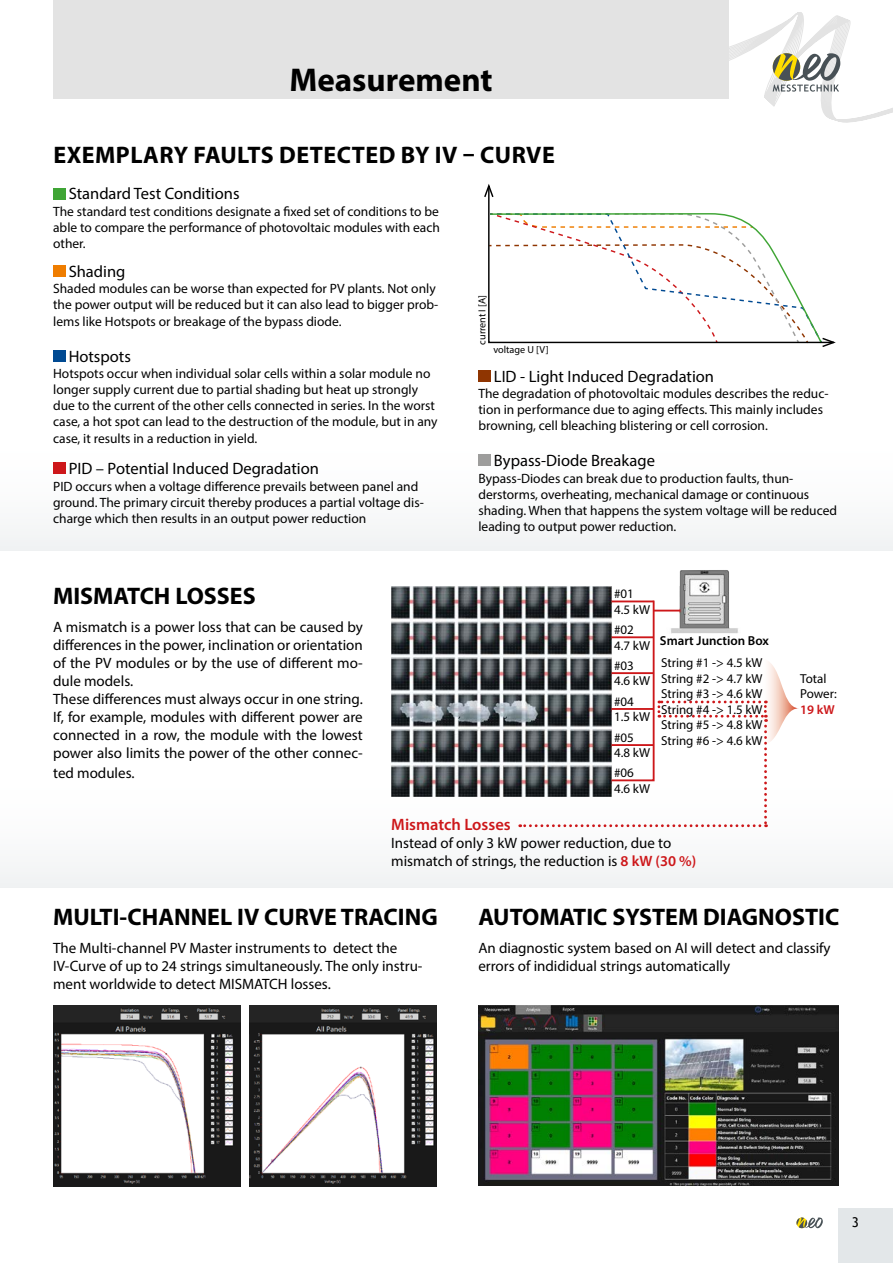
<style>
.page{position:relative;width:893px;height:1263px;background:#fff}
.page>*{position:absolute;margin:0;border:0;box-sizing:border-box;transform-origin:0 0}
.t1{font:700 33px "Myriad Pro";color:#000}
.t2{font:700 24px "Myriad Pro";color:#000}
.t3{font:700 24px "Myriad Pro";letter-spacing:.02em;color:#000}
.t4{font:16.5px "Myriad Pro";color:#000}
.t5{font:600 16.5px "Myriad Pro";color:#cd171a}
.t6{font:15px/18px "Myriad Pro";color:#000}
.t7{font:13.5px/16.2px "Myriad Pro";color:#000}
.t8{font:13.5px "Trebuchet MS";color:#000}
.t9{font:13.05px/15.6px "Myriad Pro";color:#000}
.t10{font:600 13.05px "Myriad Pro";color:#000}
.t11{font:600 13.05px "Myriad Pro";color:#cd171a}
.t12{font:10.2px "Myriad Pro";color:#000}
.s1{font-weight:600;color:#cd171a}
</style>
<div class="page">
<svg style="left:729px;top:12px;width:164px;height:111px"></svg>
<svg style="left:773px;top:53px;width:67px;height:39px"></svg>
<div style="left:53px;top:0;width:676px;height:99px;background:#e3e3e3"></div>
<div style="left:839px;top:1209px;width:54px;height:54px;background:#e3e7e9"></div>
<svg style="left:796px;top:1217px;width:27px;height:11px"></svg>
<div style="left:0;top:765px;width:893px;height:122px;background:#fafafb"></div>
<div style="left:0;top:428px;width:893px;height:122px;background:#fbfcfc"></div>
<img style="left:391px;top:570px;width:338px;height:227px">
<img style="left:249px;top:1006px;width:188px;height:180px">
<img style="left:53px;top:1006px;width:188px;height:180px">
<img style="left:479px;top:1006px;width:360px;height:180px">
<div style="left:53px;top:188px;width:12px;height:11px;background:#3fa535"></div>
<div style="left:53px;top:265px;width:12px;height:12px;background:#ef7d00"></div>
<div style="left:53px;top:350px;width:12px;height:11px;background:#004a92"></div>
<div style="left:53px;top:463px;width:12px;height:11px;background:#cd171a"></div>
<div style="left:478px;top:370px;width:12px;height:12px;background:#8f3501"></div>
<div style="left:478px;top:455px;width:12px;height:11px;background:#9d9d9c"></div>
<svg style="left:484px;top:184px;width:10px;height:15px"></svg>
<svg style="left:488px;top:212px;width:348px;height:135px"></svg>
<svg style="left:520px;top:599px;width:279px;height:228px"></svg>
<h1 class="t1" style="left:289px;top:58px;width:205px">Measurement</h1>
<h2 class="t3" style="left:53px;top:139px;width:503px">EXEMPLARY FAULTS DETECTED BY IV – CURVE</h2>
<p class="t4" style="left:69px;top:184px;width:172px">Standard Test Conditions</p>
<p class="t7" style="left:53px;top:203px;width:388px;text-align:justify">The standard test conditions designate a fixed set of conditions to be able to compare the performance of photovoltaic modules with each other.</p>
<p class="t4" style="left:69px;top:261px;width:58px">Shading</p>
<p class="t7" style="left:53px;top:280px;width:387px">Shaded modules can be worse than expected for PV plants. Not only the power output will be reduced but it can also lead to bigger prob&shy;lems like Hotspots or breakage of the bypass diode.</p>
<p class="t4" style="left:69px;top:346px;width:64px">Hotspots</p>
<p class="t7" style="left:53px;top:365px;width:386px">Hotspots occur when individual solar cells within a solar module no longer supply current due to partial shading but heat up strongly due to the current of the other cells connected in series. In the worst case, a hot spot can lead to the destruction of the module, but in any case, it results in a reduction in yield.</p>
<p class="t4" style="left:69px;top:459px;width:252px">PID – Potential Induced Degradation</p>
<p class="t7" style="left:53px;top:478px;width:372px">PID occurs when a voltage difference prevails between panel and ground. The primary circuit thereby produces a partial voltage dis&shy;charge which then results in an output power reduction</p>
<p class="t12" style="left:476px;top:345px;width:51px;rotate:-90deg">current I [A]</p>
<p class="t12" style="left:493px;top:343px;width:57px">voltage U [V]</p>
<p class="t4" style="left:494px;top:366px;width:222px">LID - Light Induced Degradation</p>
<p class="t7" style="left:478px;top:385px;width:352px">The degradation of photovoltaic modules describes the reduc&shy;tion in performance due to aging effects. This mainly includes browning, cell bleaching blistering or cell corrosion.</p>
<p class="t4" style="left:494px;top:451px;width:163px">Bypass-Diode Breakage</p>
<p class="t7" style="left:478px;top:470px;width:360px">Bypass-Diodes can break due to production faults, thun&shy;derstorms, overheating, mechanical damage or continuous shading. When that happens the system voltage will be reduced leading to output power reduction.</p>
<h2 class="t2" style="left:53px;top:580px;width:204px">MISMATCH LOSSES</h2>
<p class="t6" style="left:53px;top:618px;width:311px">A mismatch is a power loss that can be caused by differences in the power, inclination or orientation of the PV modules or by the use of different mo&shy;dule models.<br>These differences must always occur in one string.<br>If, for example, modules with different power are connected in a row, the module with the lowest power also limits the power of the other connec-</p>
<p class="t6" style="left:53px;top:764px;width:83px">ted modules.</p>
<p class="t9" style="left:614px;top:586px;width:37px">#01<br>4.5 kW</p>
<p class="t9" style="left:614px;top:622px;width:37px">#02<br>4.7 kW</p>
<p class="t9" style="left:614px;top:657px;width:37px">#03<br>4.6 kW</p>
<p class="t9" style="left:614px;top:693px;width:37px">#04<br>1.5 kW</p>
<p class="t9" style="left:614px;top:729px;width:37px">#05<br>4.8 kW</p>
<p class="t9" style="left:614px;top:765px;width:37px">#06<br>4.6 kW</p>
<p class="t10" style="left:660px;top:633px;width:111px">Smart Junction Box</p>
<p class="t9" style="left:661px;top:654px;width:103px;text-align:justify">String #1 -&gt; 4.5 kW String #2 -&gt; 4.7 kW String #3 -&gt; 4.6 kW String #4 -&gt; 1.5 kW String #5 -&gt; 4.8 kW String #6 -&gt; 4.6 kW</p>
<p class="t5" style="left:391px;top:814px;width:121px">Mismatch Losses</p>
<p class="t6" style="left:391px;top:834px;width:307px">Instead of only 3 kW power reduction, due to mismatch of strings, the reduction is <span class="s1">8 kW (30 %)</span></p>
<p class="t9" style="left:800px;top:670px;width:38px">Total<br>Power:</p>
<p class="t11" style="left:800px;top:701px;width:36px">19 kW</p>
<h2 class="t2" style="left:53px;top:901px;width:386px">MULTI-CHANNEL IV CURVE TRACING</h2>
<p class="t6" style="left:53px;top:939px;width:371px">The Multi-channel PV Master instruments to detect the<br>IV-Curve of up to 24 strings simultaneously. The only instru&shy;ment worldwide to detect MISMATCH losses.</p>
<h2 class="t2" style="left:478px;top:901px;width:362px">AUTOMATIC SYSTEM DIAGNOSTIC</h2>
<p class="t6" style="left:478px;top:939px;width:354px">An diagnostic system based on AI will detect and classify errors of indididual strings automatically</p>
<p class="t8" style="left:852px;top:1214px;width:9px">3</p>
</div>
